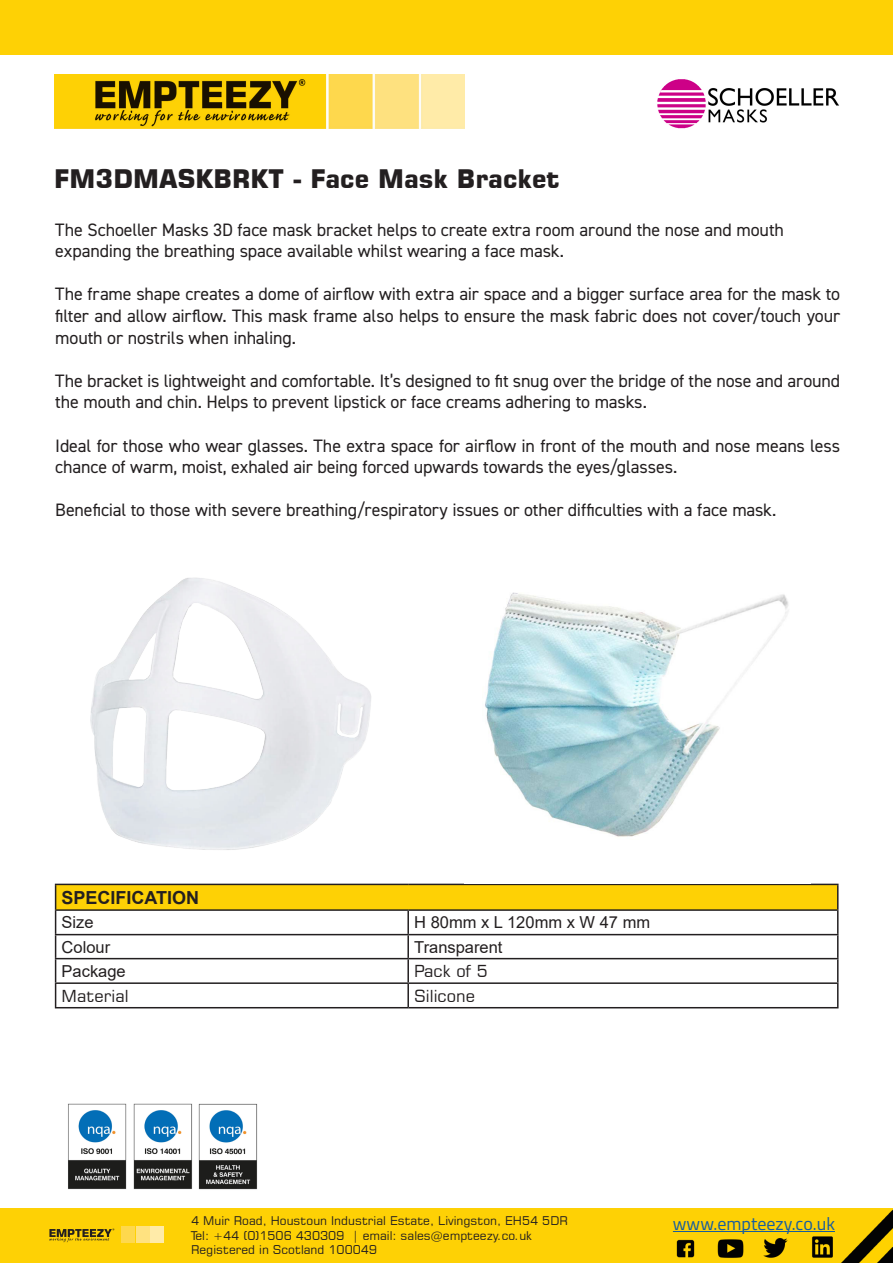
<style>
.page{position:relative;width:893px;height:1263px;background:#fff}
.page>*{position:absolute;margin:0;border:0;box-sizing:border-box;transform-origin:0 0}
.title_and_sku{font:700 25.5px "Square 721 BT";color:#231f20}
.t1{font:18px/21.6px "DIN2014";letter-spacing:-.01em;color:#231f20}
.t2{font:18px "Titillium";color:#175d9e}
.specification_headin{font:700 18px "Arial";color:#231f20}
.t3{font:16.5px "Arial";color:#231f20}
.t4{font:16.5px "Square 721 BT";color:#231f20}
.specs{font:12px/14.4px "Square 721 BT";color:#231f20}
</style>
<div class="page">
<div style="left:1px;top:0;width:892px;height:54px;background:#fed105"></div>
<img style="left:54px;top:74px;width:410px;height:54px">
<div style="left:0;top:1209px;width:893px;height:54px;background:#fed105"></div>
<div style="left:122px;top:1227px;width:13px;height:16px;background:#fed84d"></div>
<div style="left:136px;top:1227px;width:14px;height:16px;background:#ffe280"></div>
<div style="left:150px;top:1227px;width:14px;height:16px;background:#ffeba9"></div>
<svg style="left:49px;top:1228px;width:65px;height:14px"></svg>
<hr style="left:673px;top:1231px;width:162px;height:1px;background:#175d9e">
<img style="left:841px;top:1209px;width:52px;height:54px">
<img style="left:676px;top:1239px;width:19px;height:19px">
<img style="left:718px;top:1239px;width:26px;height:19px">
<img style="left:764px;top:1238px;width:24px;height:20px">
<img style="left:812px;top:1236px;width:21px;height:22px">
<img style="left:68px;top:1103px;width:190px;height:87px">
<div style="left:56px;top:884px;width:782px;height:26px;background:#fed105"></div>
<hr style="left:55px;top:884px;width:353px;height:1px;background:#231f20">
<hr style="left:408px;top:884px;width:430px;height:1px;background:#231f20">
<hr style="left:55px;top:909px;width:353px;height:2px;background:#231f20">
<hr style="left:408px;top:909px;width:430px;height:2px;background:#231f20">
<hr style="left:407px;top:911px;width:2px;height:23px;background:#231f20">
<hr style="left:55px;top:934px;width:353px;height:1px;background:#231f20">
<hr style="left:408px;top:934px;width:430px;height:1px;background:#231f20">
<hr style="left:407px;top:935px;width:2px;height:23px;background:#231f20">
<hr style="left:55px;top:958px;width:353px;height:1px;background:#231f20">
<hr style="left:408px;top:958px;width:430px;height:1px;background:#231f20">
<hr style="left:407px;top:959px;width:2px;height:23px;background:#231f20">
<hr style="left:55px;top:982px;width:353px;height:2px;background:#231f20">
<svg style="left:55px;top:885px;width:1px;height:122px"></svg>
<hr style="left:408px;top:982px;width:430px;height:2px;background:#231f20">
<hr style="left:407px;top:984px;width:2px;height:23px;background:#231f20">
<svg style="left:837px;top:885px;width:1px;height:122px"></svg>
<hr style="left:55px;top:1007px;width:353px;height:1px;background:#231f20">
<hr style="left:408px;top:1007px;width:430px;height:1px;background:#231f20">
<img style="left:90px;top:577px;width:281px;height:273px">
<img style="left:657px;top:79px;width:182px;height:50px">
<img style="left:485px;top:592px;width:304px;height:245px">
<p class="title_and_sku" style="left:54px;top:164px;width:507px">FM3DMASKBRKT - Face Mask Bracket</p>
<p class="t1" style="left:55px;top:218px;width:730px">The Schoeller Masks 3D face mask bracket helps to create extra room around the nose and mouth</p>
<p class="t1" style="left:55px;top:240px;width:510px">expanding the breathing space available whilst wearing a face mask.</p>
<p class="t1" style="left:55px;top:283px;width:786px;text-align:justify">The frame shape creates a dome of airflow with extra air space and a bigger surface area for the mask to filter and allow airflow. This mask frame also helps to ensure the mask fabric does not cover/touch your mouth or nostrils when inhaling.</p>
<p class="t1" style="left:55px;top:369px;width:786px">The bracket is lightweight and comfortable. It’s designed to fit snug over the bridge of the nose and around the mouth and chin. Helps to prevent lipstick or face creams adhering to masks.</p>
<p class="t1" style="left:55px;top:434px;width:786px">Ideal for those who wear glasses. The extra space for airflow in front of the mouth and nose means less chance of warm, moist, exhaled air being forced upwards towards the eyes/glasses.</p>
<p class="t1" style="left:55px;top:499px;width:723px">Beneficial to those with severe breathing/respiratory issues or other difficulties with a face mask.</p>
<p class="specification_headin" style="left:62px;top:884px;width:139px">SPECIFICATION</p>
<p class="t3" style="left:62px;top:911px;width:34px">Size</p>
<p class="t3" style="left:414px;top:911px;width:237px">H 80mm x L 120mm x W 47 mm</p>
<p class="t3" style="left:62px;top:935px;width:50px">Colour</p>
<p class="t3" style="left:414px;top:935px;width:90px">Transparent</p>
<p class="t3" style="left:62px;top:959px;width:66px">Package</p>
<p class="t4" style="left:414px;top:961px;width:75px">Pack of 5</p>
<p class="t4" style="left:62px;top:985px;width:69px">Material</p>
<p class="t4" style="left:414px;top:985px;width:62px">Silicone</p>
<p class="specs" style="left:191px;top:1213px;width:378px">4 Muir Road, Houstoun Industrial Estate, Livingston, EH54 5DR</p>
<p class="specs" style="left:191px;top:1228px;width:342px">Tel: +44 (0)1506 430309 | email: sales@empteezy.co.uk<br>Registered in Scotland 100049</p>
<p class="t2" style="left:673px;top:1210px;width:164px">www.empteezy.co.uk</p>
</div>
